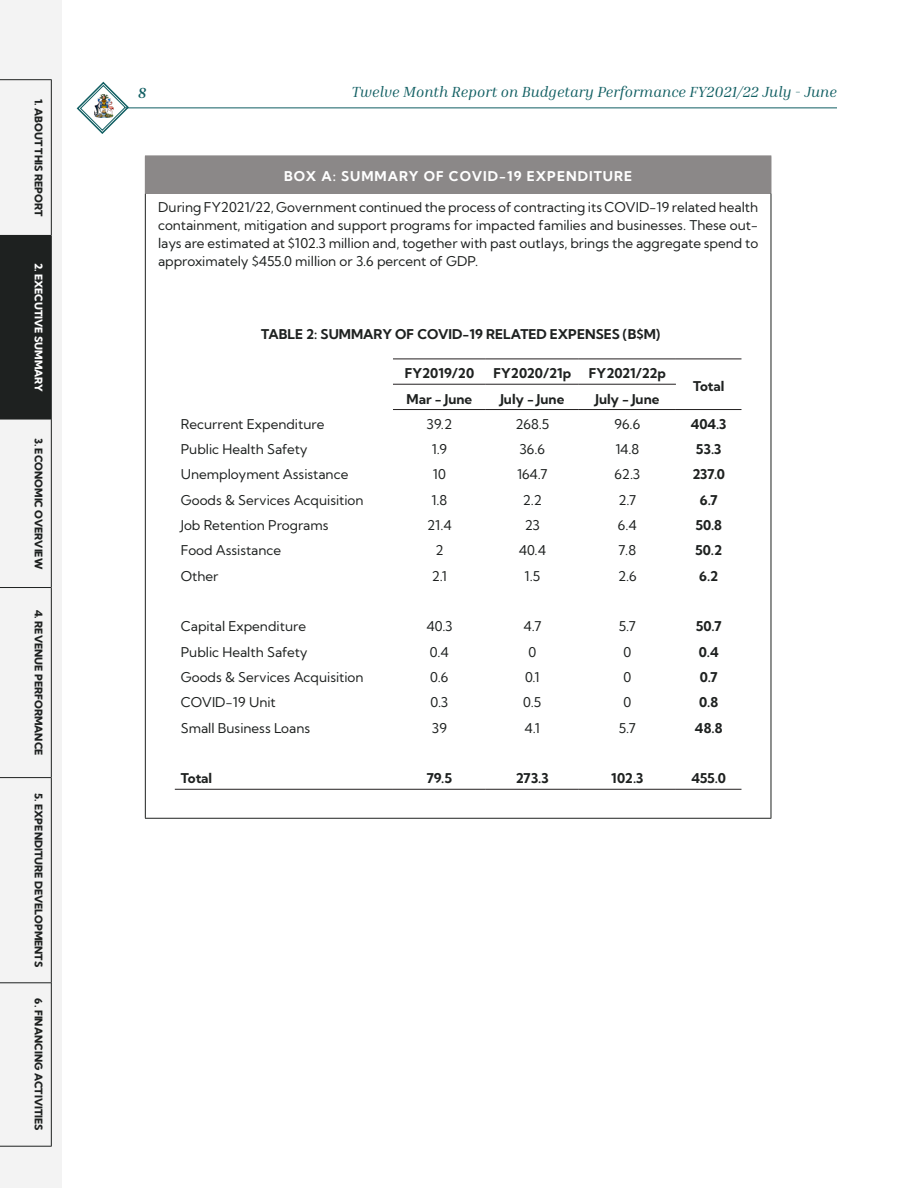
<style>
.page{position:relative;width:918px;height:1188px;background:#fff}
.page>*{position:absolute;margin:0;border:0;box-sizing:border-box;transform-origin:0 0}
.t1{font:italic 15px "Inria Serif";color:#105e62}
.t2{font:italic 700 15px "Inria Serif";color:#105e62}
.Subheads_Numbers{font:13.5px "Kumbh Sans";color:#1e2120}
.Text{font:13.5px/18px "Kumbh Sans";color:#1e2120;text-align:justify}
.Text-2{font:13.5px "Kumbh Sans";letter-spacing:.075em;color:#fff}
.t3{font:10.5px "Kumbh Sans";color:#1e2120}
.t4{font:10.5px "Kumbh Sans";color:#fff}
</style>
<div class="page">
<div style="left:0;top:0;width:62px;height:1188px;background:#f3f3f3"></div>
<svg style="left:76px;top:81px;width:54px;height:53px"></svg>
<hr style="left:125px;top:108px;width:712px;height:1px;background:#105e62">
<div style="left:0;top:235px;width:51px;height:184px;background:#1e2120"></div>
<hr style="left:51px;top:79px;width:1px;height:156px;background:#1e2120">
<hr style="left:0;top:79px;width:51px;height:1px;background:#1e2120">
<hr style="left:51px;top:235px;width:1px;height:184px;background:#1e2120">
<hr style="left:51px;top:419px;width:1px;height:169px;background:#1e2120">
<hr style="left:0;top:419px;width:51px;height:1px;background:#1e2120">
<hr style="left:51px;top:588px;width:1px;height:190px;background:#1e2120">
<hr style="left:0;top:587px;width:51px;height:1px;background:#1e2120">
<hr style="left:51px;top:778px;width:1px;height:205px;background:#1e2120">
<hr style="left:0;top:777px;width:51px;height:1px;background:#1e2120">
<hr style="left:51px;top:983px;width:1px;height:164px;background:#1e2120">
<hr style="left:0;top:982px;width:51px;height:1px;background:#1e2120">
<hr style="left:0;top:1146px;width:51px;height:1px;background:#1e2120">
<div style="left:145px;top:156px;width:626px;height:37px;background:#8b8888"></div>
<hr style="left:771px;top:156px;width:1px;height:37px;background:#8b8888">
<hr style="left:145px;top:194px;width:1px;height:624px;background:#1e2120">
<hr style="left:145px;top:193px;width:626px;height:1px;background:#8b8888">
<hr style="left:771px;top:194px;width:1px;height:624px;background:#1e2120">
<hr style="left:145px;top:818px;width:626px;height:1px;background:#1e2120">
<hr style="left:393px;top:359px;width:93px;height:1px;background:#231f20">
<hr style="left:486px;top:359px;width:93px;height:1px;background:#231f20">
<hr style="left:579px;top:359px;width:97px;height:1px;background:#231f20">
<hr style="left:676px;top:359px;width:65px;height:1px;background:#231f20">
<hr style="left:676px;top:409px;width:65px;height:1px;background:#231f20">
<hr style="left:393px;top:384px;width:93px;height:1px;background:#231f20">
<hr style="left:486px;top:384px;width:93px;height:1px;background:#231f20">
<hr style="left:579px;top:384px;width:97px;height:1px;background:#231f20">
<hr style="left:393px;top:409px;width:93px;height:1px;background:#231f20">
<hr style="left:486px;top:409px;width:93px;height:1px;background:#231f20">
<hr style="left:579px;top:409px;width:97px;height:1px;background:#231f20">
<hr style="left:175px;top:789px;width:218px;height:1px;background:#231f20">
<hr style="left:393px;top:789px;width:93px;height:1px;background:#231f20">
<hr style="left:486px;top:789px;width:93px;height:1px;background:#231f20">
<hr style="left:579px;top:789px;width:97px;height:1px;background:#231f20">
<hr style="left:676px;top:789px;width:65px;height:1px;background:#231f20">
<p class="t3" style="left:45px;top:99px;width:119px;rotate:90deg">1. ABOUT THIS REPORT</p>
<p class="t4" style="left:45px;top:263px;width:131px;rotate:90deg">2. EXECUTIVE SUMMARY</p>
<p class="t3" style="left:45px;top:438px;width:133px;rotate:90deg">3. ECONOMIC OVERVIEW</p>
<p class="t3" style="left:45px;top:610px;width:147px;rotate:90deg">4. REVENUE PERFORMANCE</p>
<p class="t3" style="left:45px;top:793px;width:175px;rotate:90deg">5. EXPENDITURE DEVELOPMENTS</p>
<p class="t3" style="left:45px;top:998px;width:134px;rotate:90deg">6. FINANCING ACTIVITIES</p>
<p class="t2" style="left:138px;top:83px;width:10px">8</p>
<p class="t1" style="left:352px;top:83px;width:487px">Twelve Month Report on Budgetary Performance FY2021/22 July - June</p>
<p class="Text-2" style="left:284px;top:168px;width:349px">BOX A: SUMMARY OF COVID-19 EXPENDITURE</p>
<p class="Text" style="left:158px;top:199px;width:602px">During FY2021/22, Government continued the process of contracting its COVID-19 related health containment, mitigation and support programs for impacted families and businesses. These out&shy;lays are estimated at $102.3 million and, together with past outlays, brings the aggregate spend to approximately $455.0 million or 3.6 percent of GDP.</p>
<p class="Text" style="left:261px;top:325px;width:400px">TABLE 2: SUMMARY OF COVID-19 RELATED EXPENSES (B$M)</p>
<p class="Subheads_Numbers" style="left:405px;top:365px;width:71px">FY2019/20</p>
<p class="Subheads_Numbers" style="left:494px;top:365px;width:79px">FY2020/21p</p>
<p class="Subheads_Numbers" style="left:589px;top:365px;width:78px">FY2021/22p</p>
<p class="Subheads_Numbers" style="left:407px;top:390px;width:67px">Mar - June</p>
<p class="Subheads_Numbers" style="left:500px;top:390px;width:66px">July - June</p>
<p class="Subheads_Numbers" style="left:595px;top:390px;width:66px">July - June</p>
<p class="Subheads_Numbers" style="left:693px;top:378px;width:33px">Total</p>
<p class="Subheads_Numbers" style="left:181px;top:416px;width:145px">Recurrent Expenditure</p>
<p class="Subheads_Numbers" style="left:427px;top:416px;width:27px">39.2</p>
<p class="Subheads_Numbers" style="left:515px;top:416px;width:35px">268.5</p>
<p class="Subheads_Numbers" style="left:615px;top:416px;width:27px">96.6</p>
<p class="Subheads_Numbers" style="left:691px;top:416px;width:37px">404.3</p>
<p class="Subheads_Numbers" style="left:181px;top:441px;width:128px">Public Health Safety</p>
<p class="Subheads_Numbers" style="left:432px;top:441px;width:17px">1.9</p>
<p class="Subheads_Numbers" style="left:520px;top:441px;width:27px">36.6</p>
<p class="Subheads_Numbers" style="left:615px;top:441px;width:26px">14.8</p>
<p class="Subheads_Numbers" style="left:696px;top:441px;width:27px">53.3</p>
<p class="Subheads_Numbers" style="left:181px;top:466px;width:169px">Unemployment Assistance</p>
<p class="Subheads_Numbers" style="left:433px;top:466px;width:15px">10</p>
<p class="Subheads_Numbers" style="left:517px;top:466px;width:32px">164.7</p>
<p class="Subheads_Numbers" style="left:615px;top:466px;width:27px">62.3</p>
<p class="Subheads_Numbers" style="left:692px;top:466px;width:34px">237.0</p>
<p class="Subheads_Numbers" style="left:181px;top:491px;width:184px">Goods &amp; Services Acquisition</p>
<p class="Subheads_Numbers" style="left:431px;top:491px;width:17px">1.8</p>
<p class="Subheads_Numbers" style="left:523px;top:491px;width:21px">2.2</p>
<p class="Subheads_Numbers" style="left:618px;top:491px;width:19px">2.7</p>
<p class="Subheads_Numbers" style="left:700px;top:491px;width:19px">6.7</p>
<p class="Subheads_Numbers" style="left:181px;top:517px;width:149px">Job Retention Programs</p>
<p class="Subheads_Numbers" style="left:427px;top:517px;width:26px">21.4</p>
<p class="Subheads_Numbers" style="left:525px;top:517px;width:16px">23</p>
<p class="Subheads_Numbers" style="left:618px;top:517px;width:20px">6.4</p>
<p class="Subheads_Numbers" style="left:695px;top:517px;width:28px">50.8</p>
<p class="Subheads_Numbers" style="left:181px;top:542px;width:102px">Food Assistance</p>
<p class="Subheads_Numbers" style="left:435px;top:542px;width:10px">2</p>
<p class="Subheads_Numbers" style="left:519px;top:542px;width:29px">40.4</p>
<p class="Subheads_Numbers" style="left:619px;top:542px;width:19px">7.8</p>
<p class="Subheads_Numbers" style="left:695px;top:542px;width:28px">50.2</p>
<p class="Subheads_Numbers" style="left:181px;top:567px;width:39px">Other</p>
<p class="Subheads_Numbers" style="left:432px;top:567px;width:17px">2.1</p>
<p class="Subheads_Numbers" style="left:525px;top:567px;width:17px">1.5</p>
<p class="Subheads_Numbers" style="left:618px;top:567px;width:20px">2.6</p>
<p class="Subheads_Numbers" style="left:699px;top:567px;width:21px">6.2</p>
<p class="Subheads_Numbers" style="left:181px;top:618px;width:127px">Capital Expenditure</p>
<p class="Subheads_Numbers" style="left:426px;top:618px;width:27px">40.3</p>
<p class="Subheads_Numbers" style="left:523px;top:618px;width:20px">4.7</p>
<p class="Subheads_Numbers" style="left:619px;top:618px;width:19px">5.7</p>
<p class="Subheads_Numbers" style="left:696px;top:618px;width:27px">50.7</p>
<p class="Subheads_Numbers" style="left:181px;top:643px;width:128px">Public Health Safety</p>
<p class="Subheads_Numbers" style="left:430px;top:643px;width:20px">0.4</p>
<p class="Subheads_Numbers" style="left:528px;top:643px;width:9px">0</p>
<p class="Subheads_Numbers" style="left:623px;top:643px;width:9px">0</p>
<p class="Subheads_Numbers" style="left:699px;top:643px;width:21px">0.4</p>
<p class="Subheads_Numbers" style="left:181px;top:669px;width:184px">Goods &amp; Services Acquisition</p>
<p class="Subheads_Numbers" style="left:430px;top:669px;width:20px">0.6</p>
<p class="Subheads_Numbers" style="left:525px;top:669px;width:16px">0.1</p>
<p class="Subheads_Numbers" style="left:623px;top:669px;width:9px">0</p>
<p class="Subheads_Numbers" style="left:700px;top:669px;width:19px">0.7</p>
<p class="Subheads_Numbers" style="left:181px;top:694px;width:97px">COVID-19 Unit</p>
<p class="Subheads_Numbers" style="left:431px;top:694px;width:19px">0.3</p>
<p class="Subheads_Numbers" style="left:523px;top:694px;width:20px">0.5</p>
<p class="Subheads_Numbers" style="left:623px;top:694px;width:9px">0</p>
<p class="Subheads_Numbers" style="left:699px;top:694px;width:20px">0.8</p>
<p class="Subheads_Numbers" style="left:181px;top:719px;width:131px">Small Business Loans</p>
<p class="Subheads_Numbers" style="left:432px;top:719px;width:16px">39</p>
<p class="Subheads_Numbers" style="left:525px;top:719px;width:17px">4.1</p>
<p class="Subheads_Numbers" style="left:619px;top:719px;width:19px">5.7</p>
<p class="Subheads_Numbers" style="left:695px;top:719px;width:29px">48.8</p>
<p class="Subheads_Numbers" style="left:181px;top:770px;width:33px">Total</p>
<p class="Subheads_Numbers" style="left:427px;top:770px;width:27px">79.5</p>
<p class="Subheads_Numbers" style="left:516px;top:770px;width:34px">273.3</p>
<p class="Subheads_Numbers" style="left:611px;top:770px;width:34px">102.3</p>
<p class="Subheads_Numbers" style="left:691px;top:770px;width:36px">455.0</p>
</div>
